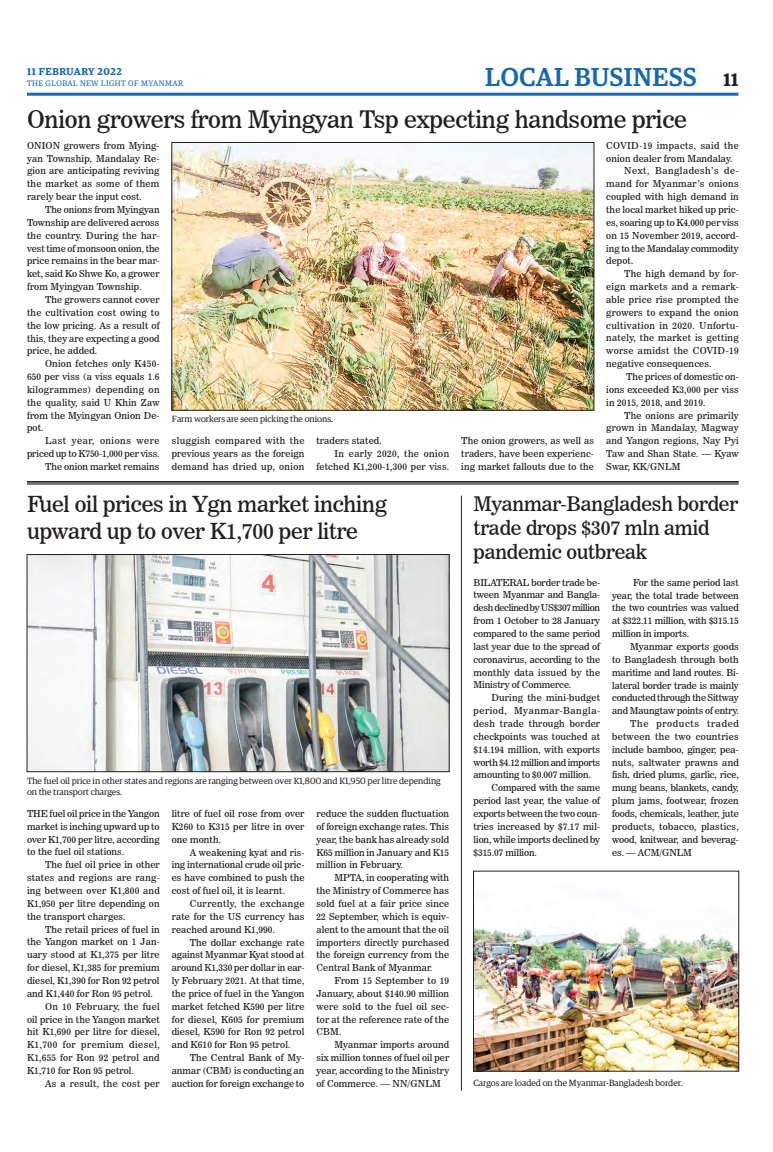
<style>
.page{position:relative;width:773px;height:1152px;background:#fff}
.page>*{position:absolute;margin:0;border:0;box-sizing:border-box;transform-origin:0 0}
.t1{font:500 26px "Guardian Egyp";letter-spacing:.02em;color:#1768b4}
._2_Clm_Head{font:24px "News 706 BT Roman C";letter-spacing:-.01em;color:#231f20}
._2_Clm_Head-2{font:22px/26.4px "News 706 BT Roman C";letter-spacing:-.01em;color:#231f20}
._1_Clm_Head{font:20px/24px "News 706 BT Roman C";letter-spacing:-.01em;color:#231f20}
.t2{font:600 10px "Guardian Egyp";letter-spacing:.06em;color:#1768b4}
._2nd_Body{font:9.5px/12.9px "News 706 BT Roman C";letter-spacing:.01em;color:#231f20;text-align:justify}
.Normal_Para{font:9.5px/12.9px "News 706 BT Roman C";letter-spacing:.01em;color:#231f20;text-align:justify}
._2nd_Body-2{font:9.5px/12.9px "News 706 BT Roman C";letter-spacing:-.01em;color:#231f20;text-align:right}
._2nd_Body-3{font:9.5px "News 706 BT Roman C";letter-spacing:.03em;color:#231f20}
.t3{font:9px/10.8px "Guardian Egyp";color:#231f20}
.t4{font:8px "Guardian Egyp";letter-spacing:.06em;color:#1768b4}
.s1{font-weight:600;font-size:18px;color:#231f20}
</style>
<div class="page">
<hr style="left:27px;top:93px;width:711px;height:3px;background:#1768b4">
<img style="left:174px;top:144px;width:418px;height:264px">
<div style="left:172px;top:142px;width:422px;height:268px;border:1px solid #231f20"></div>
<hr style="left:27px;top:481px;width:711px;height:1px;background:#231f20">
<hr style="left:27px;top:483px;width:711px;height:1px;background:#231f20">
<hr style="left:27px;top:484px;width:711px;height:1px;background:#231f20">
<img style="left:29px;top:556px;width:418px;height:214px">
<div style="left:27px;top:554px;width:422px;height:218px;border:1px solid #231f20"></div>
<hr style="left:461px;top:496px;width:1px;height:595px;background:#231f20">
<img style="left:475px;top:926px;width:261px;height:143px">
<p class="t2" style="left:27px;top:64px;width:96px">11 FEBRUARY 2022</p>
<p class="t4" style="left:27px;top:78px;width:158px">THE GLOBAL NEW LIGHT OF MYANMAR</p>
<h1 class="t1" style="left:485px;top:59px;width:255px">LOCAL BUSINESS <span class="s1">11</span></h1>
<p class="_2_Clm_Head" style="left:27px;top:105px;width:661px">Onion growers from Myingyan Tsp expecting handsome price</p>
<p class="Normal_Para" style="left:27px;top:139px;width:134px">ONION growers from Mying&shy;yan Township, Mandalay Re&shy;gion are anticipating reviving the market as some of them rarely bear the input cost.</p>
<p class="_2nd_Body" style="left:27px;top:203px;width:134px;text-indent:18px">The onions from Myingyan Township are delivered across the country. During the har&shy;vest time of monsoon onion, the price remains in the bear mar&shy;ket, said Ko Shwe Ko, a grower from Myingyan Township.</p>
<p class="_2nd_Body" style="left:27px;top:293px;width:134px;text-indent:18px">The growers cannot cover the cultivation cost owing to the low pricing. As a result of this, they are expecting a good price, he added.</p>
<p class="_2nd_Body" style="left:27px;top:357px;width:134px;text-indent:18px">Onion fetches only K450- 650 per viss (a viss equals 1.6 kilogrammes) depending on the quality, said U Khin Zaw from the Myingyan Onion De&shy;pot.</p>
<p class="_2nd_Body-2" style="left:27px;top:434px;width:134px">Last year, onions were priced up to K750-1,000 per viss.</p>
<p class="_2nd_Body" style="left:45px;top:460px;width:116px">The onion market remains</p>
<p class="t3" style="left:172px;top:413px;width:163px">Farm workers are seen picking the onions.</p>
<p class="_2nd_Body" style="left:172px;top:434px;width:134px">sluggish compared with the previous years as the foreign demand has dried up, onion</p>
<p class="_2nd_Body" style="left:316px;top:434px;width:67px">traders stated.</p>
<p class="_2nd_Body" style="left:316px;top:447px;width:134px;text-align:right">In early 2020, the onion fetched K1,200-1,300 per viss.</p>
<p class="_2_Clm_Head-2" style="left:27px;top:491px;width:362px">Fuel oil prices in Ygn market inching upward up to over K1,700 per litre</p>
<p class="t3" style="left:27px;top:775px;width:415px">The fuel oil price in other states and regions are ranging between over K1,800 and K1,950 per litre depending on the transport charges.</p>
<p class="Normal_Para" style="left:27px;top:807px;width:134px">THE fuel oil price in the Yangon market is inching upward up to over K1,700 per litre, according to the fuel oil stations.</p>
<p class="_2nd_Body" style="left:27px;top:858px;width:134px;text-indent:18px">The fuel oil price in other states and regions are rang&shy;ing between over K1,800 and K1,950 per litre depending on the transport charges.</p>
<p class="_2nd_Body" style="left:27px;top:923px;width:134px;text-indent:18px">The retail prices of fuel in the Yangon market on 1 Jan&shy;uary stood at K1,375 per litre for diesel, K1,385 for premium diesel, K1,390 for Ron 92 petrol and K1,440 for Ron 95 petrol.</p>
<p class="_2nd_Body" style="left:27px;top:1000px;width:134px;text-indent:18px">On 10 February, the fuel oil price in the Yangon market hit K1,690 per litre for diesel, K1,700 for premium diesel, K1,655 for Ron 92 petrol and K1,710 for Ron 95 petrol.</p>
<p class="_2nd_Body-3" style="left:45px;top:1078px;width:116px">As a result, the cost per</p>
<p class="_2nd_Body" style="left:172px;top:807px;width:134px">litre of fuel oil rose from over K260 to K315 per litre in over one month.</p>
<p class="_2nd_Body" style="left:172px;top:846px;width:134px;text-indent:18px">A weakening kyat and ris&shy;ing international crude oil pric&shy;es have combined to push the cost of fuel oil, it is learnt.</p>
<p class="_2nd_Body" style="left:172px;top:897px;width:134px;text-indent:18px">Currently, the exchange rate for the US currency has reached around K1,990.</p>
<p class="_2nd_Body" style="left:172px;top:936px;width:134px;text-indent:18px">The dollar exchange rate against Myanmar Kyat stood at around K1,330 per dollar in ear&shy;ly February 2021. At that time, the price of fuel in the Yangon market fetched K590 per litre for diesel, K605 for premium diesel, K590 for Ron 92 petrol and K610 for Ron 95 petrol.</p>
<p class="_2nd_Body" style="left:172px;top:1051px;width:134px;text-indent:18px">The Central Bank of My&shy;anmar (CBM) is conducting an auction for foreign exchange to</p>
<p class="_2nd_Body" style="left:316px;top:807px;width:134px">reduce the sudden fluctuation of foreign exchange rates. This year, the bank has already sold K65 million in January and K15 million in February.</p>
<p class="_2nd_Body" style="left:316px;top:871px;width:134px;text-indent:18px">MPTA, in cooperating with the Ministry of Commerce has sold fuel at a fair price since 22 September, which is equiv&shy;alent to the amount that the oil importers directly purchased the foreign currency from the Central Bank of Myanmar.</p>
<p class="_2nd_Body" style="left:316px;top:974px;width:134px;text-indent:18px">From 15 September to 19<br>January, about $140.90 million were sold to the fuel oil sec&shy;tor at the reference rate of the CBM.</p>
<p class="_2nd_Body" style="left:316px;top:1038px;width:134px;text-indent:18px">Myanmar imports around six million tonnes of fuel oil per year, according to the Ministry of Commerce. — NN/GNLM</p>
<p class="_2nd_Body" style="left:461px;top:434px;width:134px">The onion growers, as well as traders, have been experienc&shy;ing market fallouts due to the</p>
<p class="_2nd_Body" style="left:606px;top:139px;width:134px">COVID-19 impacts, said the onion dealer from Mandalay.</p>
<p class="_2nd_Body" style="left:606px;top:165px;width:134px;text-indent:18px">Next, Bangladesh’s de&shy;mand for Myanmar’s onions coupled with high demand in the local market hiked up pric&shy;es, soaring up to K4,000 per viss on 15 November 2019, accord&shy;ing to the Mandalay commodity depot.</p>
<p class="_2nd_Body" style="left:606px;top:267px;width:134px;text-indent:18px">The high demand by for&shy;eign markets and a remark&shy;able price rise prompted the growers to expand the onion cultivation in 2020. Unfortu&shy;nately, the market is getting worse amidst the COVID-19 negative consequences.</p>
<p class="_2nd_Body" style="left:606px;top:370px;width:134px;text-indent:20px">The prices of domestic on&shy;ions exceeded K3,000 per viss in 2015, 2018, and 2019.</p>
<p class="_2nd_Body" style="left:606px;top:409px;width:134px;text-indent:18px">The onions are primarily grown in Mandalay, Magway and Yangon regions, Nay Pyi Taw and Shan State. — Kyaw Swar, KK/GNLM</p>
<p class="_1_Clm_Head" style="left:473px;top:492px;width:266px">Myanmar-Bangladesh border trade drops $307 mln amid pandemic outbreak</p>
<p class="Normal_Para" style="left:473px;top:576px;width:128px">BILATERAL border trade be&shy;tween Myanmar and Bangla&shy;desh declined by US$307 million from 1 October to 28 January compared to the same period last year due to the spread of coronavirus, according to the monthly data issued by the Ministry of Commerce.</p>
<p class="_2nd_Body" style="left:473px;top:691px;width:128px;text-indent:18px">During the mini-budget period, Myanmar-Bangla&shy;desh trade through border checkpoints was touched at $14.194 million, with exports worth $4.12 million and imports amounting to $0.007 million.</p>
<p class="_2nd_Body" style="left:473px;top:781px;width:128px;text-indent:18px">Compared with the same period last year, the value of exports between the two coun&shy;tries increased by $7.17 mil&shy;lion, while imports declined by $315.07 million.</p>
<p class="_2nd_Body" style="left:612px;top:576px;width:128px;text-indent:21px">For the same period last year, the total trade between the two countries was valued at $322.11 million, with $315.15 million in imports.</p>
<p class="_2nd_Body" style="left:612px;top:640px;width:128px;text-indent:18px">Myanmar exports goods to Bangladesh through both maritime and land routes. Bi&shy;lateral border trade is mainly conducted through the Sittway and Maungtaw points of entry.</p>
<p class="_2nd_Body" style="left:612px;top:717px;width:128px;text-indent:18px">The products traded between the two countries include bamboo, ginger, pea&shy;nuts, saltwater prawns and fish, dried plums, garlic, rice, mung beans, blankets, candy, plum jams, footwear, frozen foods, chemicals, leather, jute products, tobacco, plastics, wood, knitwear, and beverag&shy;es. — ACM/GNLM</p>
<p class="t3" style="left:473px;top:1077px;width:211px">Cargos are loaded on the Myanmar-Bangladesh border.</p>
</div>
